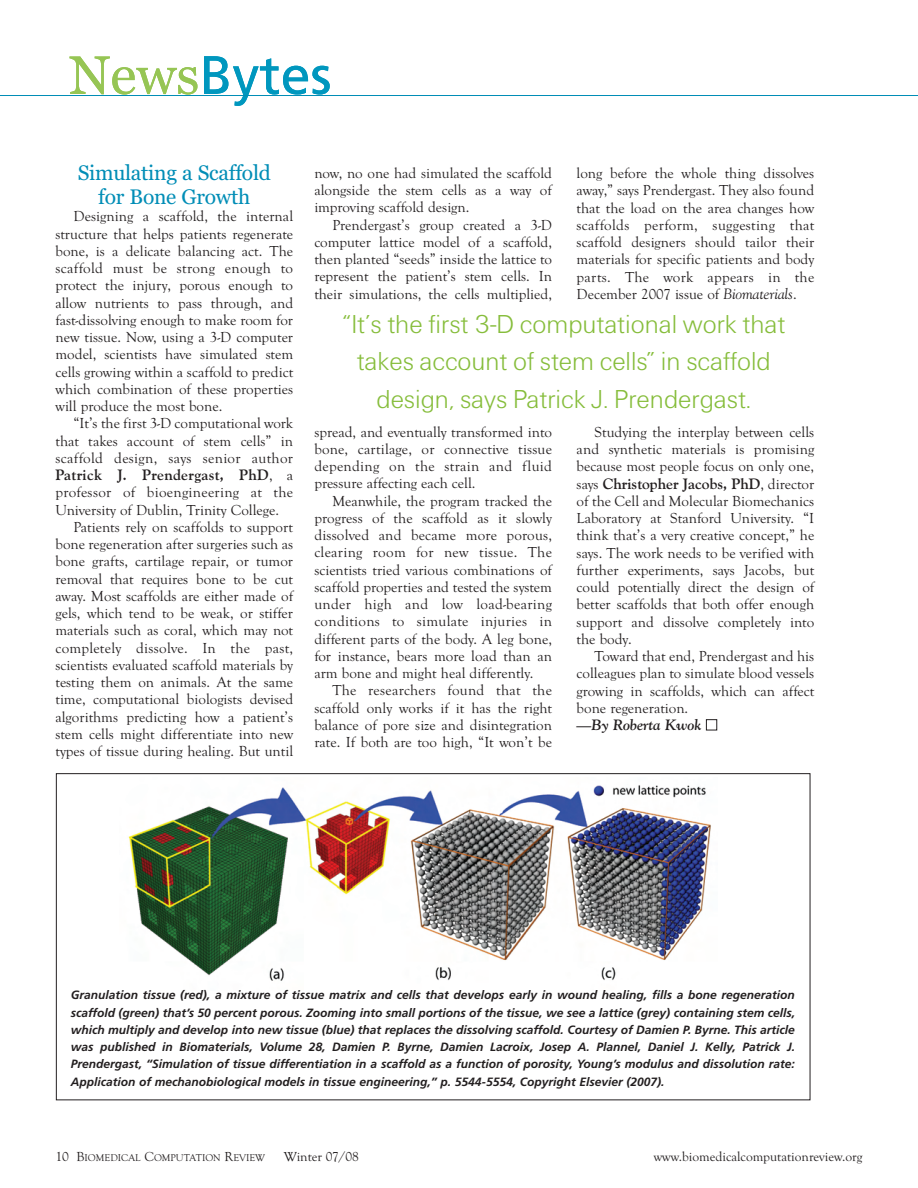
<style>
.page{position:relative;width:918px;height:1188px;background:#fff}
.page>*{position:absolute;margin:0;border:0;box-sizing:border-box;transform-origin:0 0}
.t1{font:54px "Frutiger";color:#0097be}
.t2{font:27px/37.5px "U45";color:#86bd3b;text-align:center}
.t3{font:21px/24px "Georgia";letter-spacing:-.01em;color:#008db6;text-align:center}
.t4{font:15px/17.2px "Goudy Old Style T";color:#231f20;text-align:justify}
.t5{font:15px "Goudy Old Style T";letter-spacing:.02em;color:#231f20}
.t6{font:700 15px "Goudy Old Style BT";color:#231f20}
.t7{font:700 15px "Goudy Old Style BT";letter-spacing:.02em;color:#231f20}
.t8{font:italic 700 15px "Goudy Old Style BT";color:#231f20}
.t9{font:13.5px "Goudy Old Style T";color:#231f20}
.t10{font:italic 700 12px/17.2px "Frutiger";color:#231f20;text-align:justify}
.t11{font:10.2px "Goudy Old Style T";color:#231f20}
.s1{font-family:"Georgia";color:#96c554}
.s2{font-family:"Goudy Old Style T";font-weight:400}
.s3{font-family:"Goudy Old Style BT";font-style:italic}
.s4{color:#fff}
.s5{font-size:13.5px}
</style>
<div class="page">
<hr style="left:0;top:95px;width:918px;height:1px;background:#008db6">
<img style="left:128px;top:785px;width:583px;height:196px">
<h1 class="t1" style="left:69px;top:53px;width:264px"><span class="s1">News</span>Bytes</h1>
<h3 class="t3" style="left:78px;top:163px;width:195px">Simulating a Scaffold for Bone Growth</h3>
<p class="t4" style="left:56px;top:209px;width:239px;text-indent:18px">Designing a scaffold, the internal structure that helps patients regenerate bone, is a delicate balancing act. The scaffold must be strong enough to protect the injury, porous enough to allow nutrients to pass through, and fast-dissolving enough to make room for new tissue. Now, using a 3-D computer model, scientists have simulated stem cells growing within a scaffold to predict which combination of these properties will produce the most bone.</p>
<p class="t4" style="left:56px;top:416px;width:239px;text-indent:18px">“It’s the first 3-D computational work that takes account of stem cells” in scaffold design, says senior author</p>
<p class="t7" style="left:56px;top:469px;width:239px">Patrick J. Prendergast, PhD<span class="s2">, a</span></p>
<p class="t5" style="left:56px;top:486px;width:239px">professor of bioengineering at the</p>
<p class="t4" style="left:56px;top:502px;width:225px">University of Dublin, Trinity College.</p>
<p class="t4" style="left:74px;top:519px;width:221px">Patients rely on scaffolds to support</p>
<p class="t4" style="left:56px;top:536px;width:239px">bone regeneration after surgeries such as</p>
<p class="t4" style="left:56px;top:554px;width:239px">bone grafts, cartilage repair, or tumor</p>
<p class="t4" style="left:56px;top:571px;width:239px">removal that requires bone to be cut</p>
<p class="t4" style="left:56px;top:588px;width:239px">away. Most scaffolds are either made of</p>
<p class="t4" style="left:56px;top:605px;width:239px">gels, which tend to be weak, or stiffer</p>
<p class="t4" style="left:56px;top:623px;width:239px">materials such as coral, which may not</p>
<p class="t5" style="left:56px;top:642px;width:239px">completely dissolve. In the past,</p>
<p class="t4" style="left:56px;top:657px;width:239px">scientists evaluated scaffold materials by</p>
<p class="t4" style="left:56px;top:674px;width:239px">testing them on animals. At the same</p>
<p class="t4" style="left:56px;top:692px;width:239px">time, computational biologists devised</p>
<p class="t4" style="left:56px;top:709px;width:239px">algorithms predicting how a patient’s</p>
<p class="t4" style="left:56px;top:726px;width:239px">stem cells might differentiate into new</p>
<p class="t4" style="left:56px;top:743px;width:239px">types of tissue during healing. But until</p>
<p class="t4" style="left:314px;top:165px;width:239px">now, no one had simulated the scaffold alongside the stem cells as a way of improving scaffold design.</p>
<p class="t4" style="left:314px;top:217px;width:239px;text-indent:18px">Prendergast’s group created a 3-D computer lattice model of a scaffold, then planted “seeds” inside the lattice to represent the patient’s stem cells. In their simulations, the cells multiplied,</p>
<p class="t4" style="left:577px;top:165px;width:239px">long before the whole thing dissolves away,” says Prendergast. They also found that the load on the area changes how scaffolds perform, suggesting that scaffold designers should tailor their materials for specific patients and body parts. The work appears in the December 2007 issue of <span class="s3">Biomaterials</span>.</p>
<h2 class="t2" style="left:342px;top:308px;width:445px">“It’s the first 3-D computational work that takes account of stem cells” in scaffold design, says Patrick J. Prendergast.</h2>
<p class="t4" style="left:314px;top:424px;width:239px">spread, and eventually transformed into bone, cartilage, or connective tissue depending on the strain and fluid pressure affecting each cell.</p>
<p class="t4" style="left:314px;top:493px;width:239px;text-indent:18px">Meanwhile, the program tracked the progress of the scaffold as it slowly dissolved and became more porous, clearing room for new tissue. The scientists tried various combinations of scaffold properties and tested the system under high and low load-bearing conditions to simulate injuries in different parts of the body. A leg bone, for instance, bears more load than an arm bone and might heal differently.</p>
<p class="t4" style="left:314px;top:683px;width:239px;text-indent:18px">The researchers found that the scaffold only works if it has the right balance of pore size and disintegration rate. If both are too high, “It won’t be</p>
<p class="t4" style="left:577px;top:424px;width:239px;text-indent:18px">Studying the interplay between cells and synthetic materials is promising because most people focus on only one,</p>
<p class="t6" style="left:577px;top:477px;width:239px"><span class="s2">says</span> Christopher Jacobs, PhD<span class="s2">, director</span></p>
<p class="t4" style="left:577px;top:493px;width:239px">of the Cell and Molecular Biomechanics Laboratory at Stanford University. “I think that’s a very creative concept,” he says. The work needs to be verified with further experiments, says Jacobs, but could potentially direct the design of better scaffolds that both offer enough support and dissolve completely into the body.</p>
<p class="t4" style="left:577px;top:648px;width:239px;text-indent:18px">Toward that end, Prendergast and his colleagues plan to simulate blood vessels growing in scaffolds, which can affect bone regeneration.</p>
<p class="t8" style="left:577px;top:719px;width:142px">—By Roberta Kwok <span class="s4">■</span></p>
<p class="t10" style="left:71px;top:987px;width:726px">Granulation tissue (red), a mixture of tissue matrix and cells that develops early in wound healing, fills a bone regeneration scaffold (green) that’s 50 percent porous. Zooming into small portions of the tissue, we see a lattice (grey) containing stem cells, which multiply and develop into new tissue (blue) that replaces the dissolving scaffold. Courtesy of Damien P. Byrne. This article was published in Biomaterials, Volume 28, Damien P. Byrne, Damien Lacroix, Josep A. Plannel, Daniel J. Kelly, Patrick J.<br>Prendergast, “Simulation of tissue differentiation in a scaffold as a function of porosity, Young’s modulus and dissolution rate:<br>Application of mechanobiological models in tissue engineering,” p. 5544-5554, Copyright Elsevier (2007).</p>
<p class="t11" style="left:56px;top:1154px;width:211px"><span class="s5">10 B</span>IOMEDICAL <span class="s5">C</span>OMPUTATION <span class="s5">R</span>EVIEW</p>
<p class="t9" style="left:284px;top:1151px;width:77px">Winter 07/08</p>
<p class="t9" style="left:654px;top:1151px;width:210px">www.biomedicalcomputationreview.org</p>
</div>
